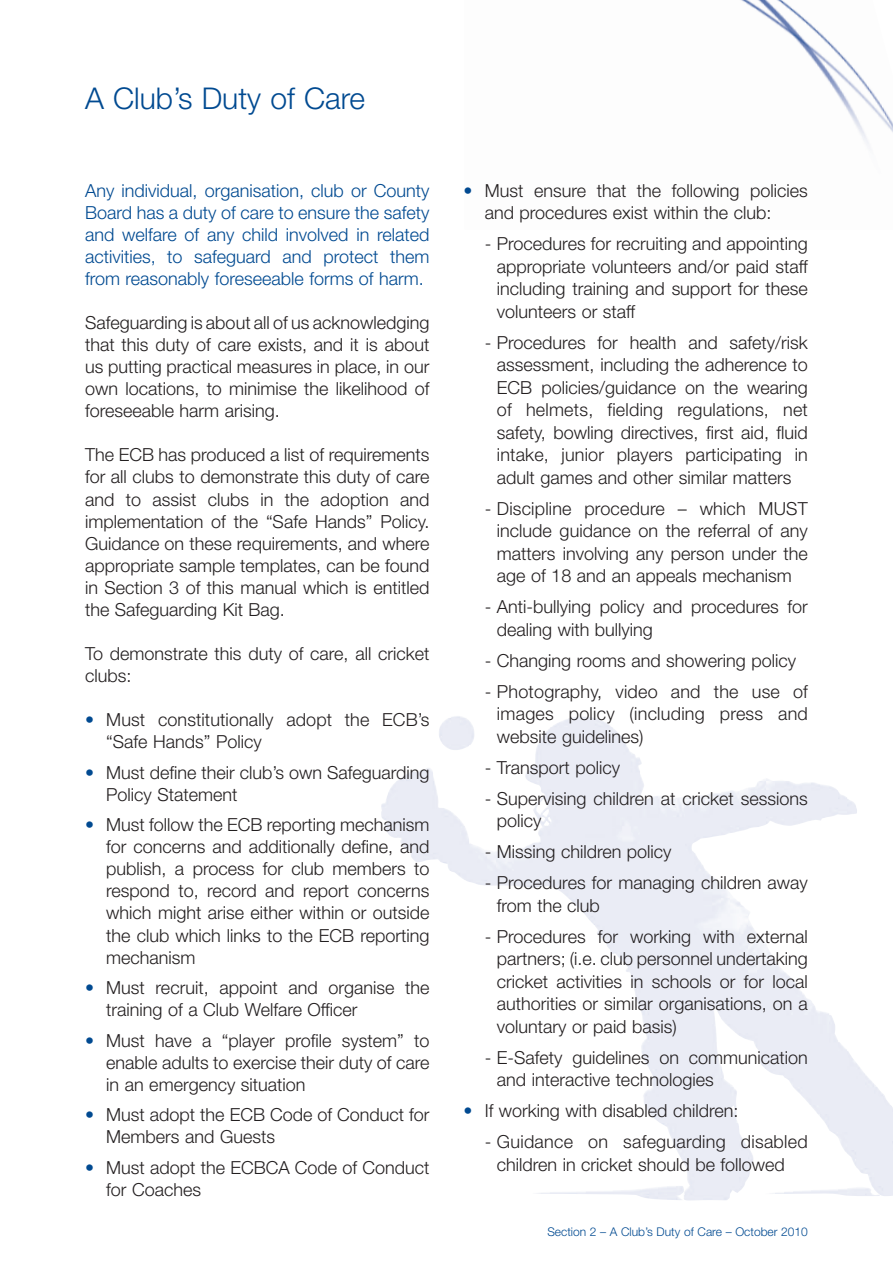
<style>
.page{position:relative;width:893px;height:1263px;background:#fff}
.page>*{position:absolute;margin:0;border:0;box-sizing:border-box;transform-origin:0 0}
.t1{font:300 30px "Helvetica Neue";color:#014a91}
.t2{font:300 18px/22px "Helvetica Neue";color:#231f20}
.t3{font:300 18px/22px "Helvetica Neue";color:#014a91;text-align:justify}
.t4{font:300 12px "Helvetica Neue";color:#014a91}
.s1{color:#014a91}
</style>
<div class="page">
<img style="left:741px;top:0;width:152px;height:144px">
<h1 class="t1" style="left:85px;top:80px;width:282px">A Club’s Duty of Care</h1>
<p class="t3" style="left:85px;top:179px;width:346px">Any individual, organisation, club or County Board has a duty of care to ensure the safety and welfare of any child involved in related activities, to safeguard and protect them from reasonably foreseeable forms of harm.</p>
<p class="t2" style="left:85px;top:311px;width:346px;text-align:justify">Safeguarding is about all of us acknowledging that this duty of care exists, and it is about us putting practical measures in place, in our own locations, to minimise the likelihood of foreseeable harm arising.</p>
<p class="t2" style="left:85px;top:444px;width:346px;text-align:justify">The ECB has produced a list of requirements for all clubs to demonstrate this duty of care and to assist clubs in the adoption and implementation of the “Safe Hands” Policy.<br>Guidance on these requirements, and where appropriate sample templates, can be found in Section 3 of this manual which is entitled the Safeguarding Kit Bag.</p>
<p class="t2" style="left:85px;top:642px;width:346px">To demonstrate this duty of care, all cricket clubs:</p>
<p class="t2" style="left:106px;top:708px;width:325px;text-indent:-21px"><span class="s1">•</span> Must constitutionally adopt the ECB’s “Safe Hands” Policy</p>
<p class="t2" style="left:106px;top:761px;width:325px;text-indent:-21px"><span class="s1">•</span> Must define their club’s own Safeguarding<br>Policy Statement</p>
<p class="t2" style="left:106px;top:813px;width:325px;text-align:justify;text-indent:-21px"><span class="s1">•</span> Must follow the ECB reporting mechanism for concerns and additionally define, and publish, a process for club members to respond to, record and report concerns which might arise either within or outside the club which links to the ECB reporting mechanism</p>
<p class="t2" style="left:106px;top:976px;width:325px;text-indent:-21px"><span class="s1">•</span> Must recruit, appoint and organise the training of a Club Welfare Officer</p>
<p class="t2" style="left:106px;top:1029px;width:325px;text-align:justify;text-indent:-21px"><span class="s1">•</span> Must have a “player profile system” to enable adults to exercise their duty of care in an emergency situation</p>
<p class="t2" style="left:106px;top:1103px;width:325px;text-indent:-21px"><span class="s1">•</span> Must adopt the ECB Code of Conduct for<br>Members and Guests</p>
<p class="t2" style="left:106px;top:1156px;width:325px;text-indent:-21px"><span class="s1">•</span> Must adopt the ECBCA Code of Conduct for Coaches</p>
<p class="t2" style="left:485px;top:179px;width:325px;line-height:22.5px;text-indent:-21px"><span class="s1">•</span> Must ensure that the following policies and procedures exist within the club:</p>
<p class="t2" style="left:497px;top:232px;width:313px;line-height:22.5px;text-align:justify;text-indent:-12px">- Procedures for recruiting and appointing appropriate volunteers and/or paid staff including training and support for these volunteers or staff</p>
<p class="t2" style="left:497px;top:331px;width:312px;line-height:22.5px;text-align:justify;text-indent:-12px">- Procedures for health and safety/risk assessment, including the adherence to ECB policies/guidance on the wearing of helmets, fielding regulations, net safety, bowling directives, first aid, fluid intake, junior players participating in adult games and other similar matters</p>
<p class="t2" style="left:497px;top:497px;width:312px;line-height:22.5px;text-align:justify;text-indent:-12px">- Discipline procedure – which MUST include guidance on the referral of any matters involving any person under the age of 18 and an appeals mechanism</p>
<p class="t2" style="left:497px;top:595px;width:312px;line-height:22.5px;text-indent:-12px">- Anti-bullying policy and procedures for dealing with bullying</p>
<p class="t2" style="left:485px;top:649px;width:313px">- Changing rooms and showering policy</p>
<p class="t2" style="left:497px;top:680px;width:312px;line-height:22.5px;text-align:justify;text-indent:-12px">- Photography, video and the use of images policy (including press and website guidelines)</p>
<p class="t2" style="left:485px;top:756px;width:137px">- Transport policy</p>
<p class="t2" style="left:497px;top:787px;width:312px;line-height:22.5px;text-indent:-12px">- Supervising children at cricket sessions policy</p>
<p class="t2" style="left:485px;top:840px;width:188px">- Missing children policy</p>
<p class="t2" style="left:497px;top:871px;width:312px;line-height:22.5px;text-indent:-12px">- Procedures for managing children away from the club</p>
<p class="t2" style="left:497px;top:925px;width:313px;line-height:22.5px;text-align:justify;text-indent:-12px">- Procedures for working with external partners; (i.e. club personnel undertaking cricket activities in schools or for local authorities or similar organisations, on a voluntary or paid basis)</p>
<p class="t2" style="left:497px;top:1046px;width:312px;line-height:22.5px;text-indent:-12px">- E-Safety guidelines on communication and interactive technologies</p>
<p class="t2" style="left:463px;top:1099px;width:276px"><span class="s1">•</span> If working with disabled children:</p>
<p class="t2" style="left:485px;top:1130px;width:324px;line-height:22.5px;text-align:center">- Guidance on safeguarding disabled children in cricket should be followed</p>
<p class="t4" style="left:547px;top:1224px;width:262px">Section 2 – A Club’s Duty of Care – October 2010</p>
</div>
